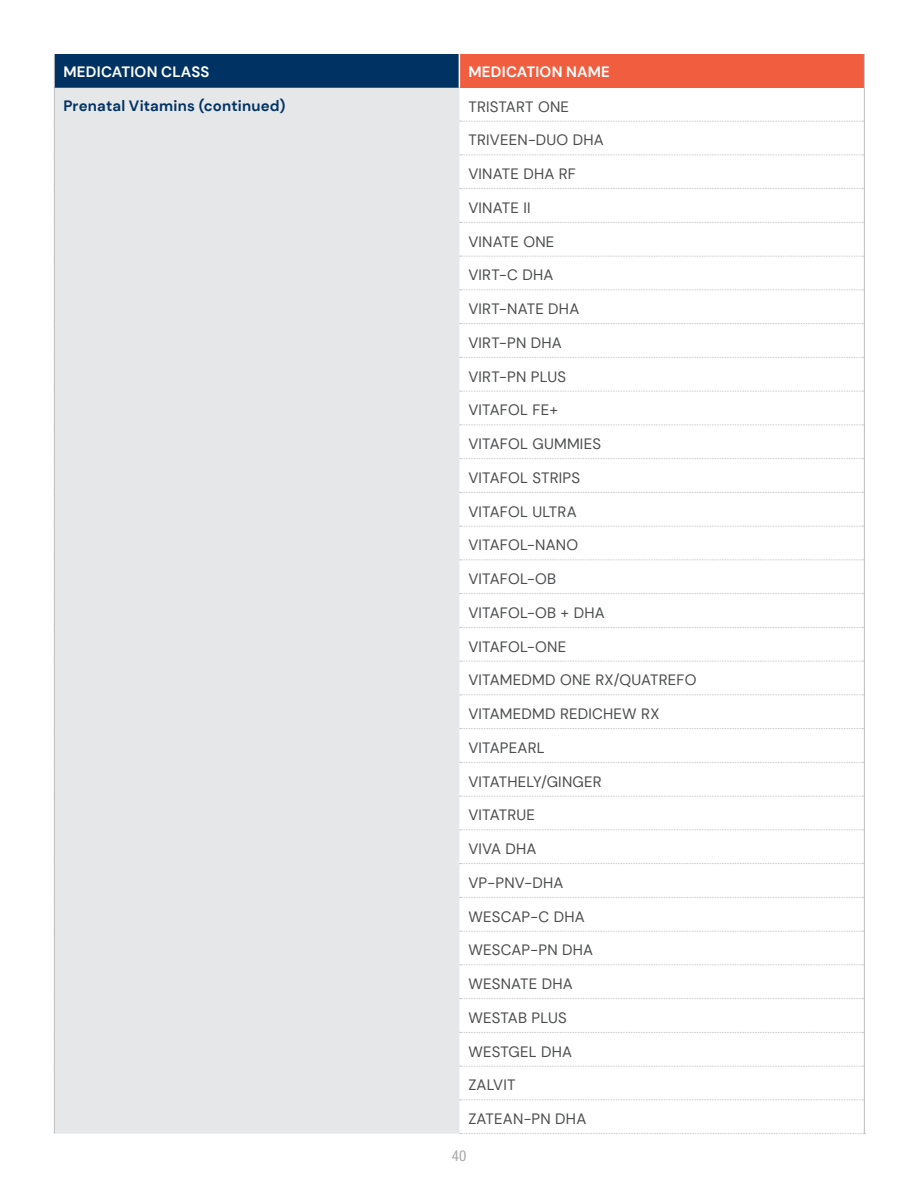
<style>
.page{position:relative;width:918px;height:1188px;background:#fff}
.page>*{position:absolute;margin:0;border:0;box-sizing:border-box;transform-origin:0 0}
.TLB_Body_CAPS{font:15px "DM Sans";letter-spacing:.015em;color:#4b4c4d}
.TBL_HD_10_12_100W{font:700 15px "DM Sans";letter-spacing:.015em;color:#fff}
.TLB_HD_10_12_3005{font:700 15px "DM Sans";letter-spacing:.015em;color:#003264}
.t1{font:condensed 15px "Helvetica Neue LT Std";color:#a9a8aa}
</style>
<div class="page">
<div style="left:54px;top:54px;width:405px;height:34px;background:#003264"></div>
<div style="left:459px;top:54px;width:405px;height:34px;background:#f15d3f"></div>
<div style="left:55px;top:88px;width:404px;height:1046px;background:#e6e7e9"></div>
<hr style="left:459px;top:54px;width:1px;height:34px;background:#fff">
<hr style="left:864px;top:88px;width:1px;height:33px;background:#bcbdc0">
<hr style="left:864px;top:121px;width:1px;height:34px;background:#bcbdc0">
<hr style="left:864px;top:155px;width:1px;height:34px;background:#bcbdc0">
<hr style="left:864px;top:189px;width:1px;height:33px;background:#bcbdc0">
<hr style="left:864px;top:222px;width:1px;height:34px;background:#bcbdc0">
<hr style="left:864px;top:256px;width:1px;height:34px;background:#bcbdc0">
<hr style="left:864px;top:290px;width:1px;height:34px;background:#bcbdc0">
<hr style="left:864px;top:324px;width:1px;height:33px;background:#bcbdc0">
<hr style="left:864px;top:357px;width:1px;height:34px;background:#bcbdc0">
<hr style="left:864px;top:391px;width:1px;height:34px;background:#bcbdc0">
<hr style="left:864px;top:425px;width:1px;height:34px;background:#bcbdc0">
<hr style="left:864px;top:459px;width:1px;height:33px;background:#bcbdc0">
<hr style="left:864px;top:492px;width:1px;height:34px;background:#bcbdc0">
<hr style="left:864px;top:526px;width:1px;height:34px;background:#bcbdc0">
<hr style="left:864px;top:560px;width:1px;height:34px;background:#bcbdc0">
<hr style="left:864px;top:594px;width:1px;height:33px;background:#bcbdc0">
<hr style="left:864px;top:627px;width:1px;height:34px;background:#bcbdc0">
<hr style="left:864px;top:661px;width:1px;height:34px;background:#bcbdc0">
<hr style="left:864px;top:695px;width:1px;height:34px;background:#bcbdc0">
<hr style="left:864px;top:729px;width:1px;height:33px;background:#bcbdc0">
<hr style="left:864px;top:762px;width:1px;height:34px;background:#bcbdc0">
<hr style="left:864px;top:796px;width:1px;height:34px;background:#bcbdc0">
<hr style="left:864px;top:830px;width:1px;height:34px;background:#bcbdc0">
<hr style="left:864px;top:864px;width:1px;height:33px;background:#bcbdc0">
<hr style="left:864px;top:897px;width:1px;height:34px;background:#bcbdc0">
<hr style="left:864px;top:931px;width:1px;height:34px;background:#bcbdc0">
<hr style="left:864px;top:965px;width:1px;height:34px;background:#bcbdc0">
<hr style="left:864px;top:999px;width:1px;height:33px;background:#bcbdc0">
<hr style="left:864px;top:1032px;width:1px;height:34px;background:#bcbdc0">
<hr style="left:864px;top:1066px;width:1px;height:34px;background:#bcbdc0">
<hr style="left:864px;top:1100px;width:1px;height:33px;background:#bcbdc0">
<hr style="left:54px;top:155px;width:1px;height:34px;background:#bcbdc0">
<hr style="left:54px;top:189px;width:1px;height:33px;background:#bcbdc0">
<hr style="left:54px;top:222px;width:1px;height:34px;background:#bcbdc0">
<hr style="left:54px;top:256px;width:1px;height:34px;background:#bcbdc0">
<hr style="left:54px;top:290px;width:1px;height:34px;background:#bcbdc0">
<hr style="left:54px;top:324px;width:1px;height:33px;background:#bcbdc0">
<hr style="left:54px;top:357px;width:1px;height:34px;background:#bcbdc0">
<hr style="left:54px;top:391px;width:1px;height:34px;background:#bcbdc0">
<hr style="left:54px;top:425px;width:1px;height:34px;background:#bcbdc0">
<hr style="left:54px;top:459px;width:1px;height:33px;background:#bcbdc0">
<hr style="left:54px;top:492px;width:1px;height:34px;background:#bcbdc0">
<hr style="left:54px;top:526px;width:1px;height:34px;background:#bcbdc0">
<hr style="left:54px;top:560px;width:1px;height:34px;background:#bcbdc0">
<hr style="left:54px;top:594px;width:1px;height:33px;background:#bcbdc0">
<hr style="left:54px;top:627px;width:1px;height:34px;background:#bcbdc0">
<hr style="left:54px;top:661px;width:1px;height:34px;background:#bcbdc0">
<hr style="left:54px;top:695px;width:1px;height:34px;background:#bcbdc0">
<hr style="left:54px;top:729px;width:1px;height:33px;background:#bcbdc0">
<hr style="left:54px;top:762px;width:1px;height:34px;background:#bcbdc0">
<hr style="left:54px;top:796px;width:1px;height:34px;background:#bcbdc0">
<hr style="left:54px;top:830px;width:1px;height:34px;background:#bcbdc0">
<hr style="left:54px;top:864px;width:1px;height:33px;background:#bcbdc0">
<hr style="left:54px;top:897px;width:1px;height:34px;background:#bcbdc0">
<hr style="left:54px;top:931px;width:1px;height:34px;background:#bcbdc0">
<hr style="left:54px;top:965px;width:1px;height:34px;background:#bcbdc0">
<hr style="left:54px;top:999px;width:1px;height:33px;background:#bcbdc0">
<hr style="left:54px;top:1032px;width:1px;height:34px;background:#bcbdc0">
<hr style="left:54px;top:1066px;width:1px;height:34px;background:#bcbdc0">
<hr style="left:54px;top:1100px;width:1px;height:34px;background:#bcbdc0">
<hr style="left:54px;top:54px;width:1px;height:34px;background:#bcbdc0">
<hr style="left:864px;top:54px;width:1px;height:34px;background:#bcbdc0">
<svg style="left:460px;top:121px;width:404px;height:1px"></svg>
<svg style="left:460px;top:154px;width:404px;height:1px"></svg>
<svg style="left:460px;top:188px;width:404px;height:1px"></svg>
<svg style="left:460px;top:222px;width:404px;height:1px"></svg>
<svg style="left:460px;top:256px;width:404px;height:1px"></svg>
<svg style="left:460px;top:290px;width:404px;height:1px"></svg>
<svg style="left:460px;top:323px;width:404px;height:1px"></svg>
<svg style="left:460px;top:357px;width:404px;height:1px"></svg>
<svg style="left:460px;top:391px;width:404px;height:1px"></svg>
<svg style="left:460px;top:424px;width:404px;height:1px"></svg>
<svg style="left:460px;top:458px;width:404px;height:1px"></svg>
<svg style="left:460px;top:492px;width:404px;height:1px"></svg>
<svg style="left:460px;top:526px;width:404px;height:1px"></svg>
<svg style="left:460px;top:560px;width:404px;height:1px"></svg>
<svg style="left:460px;top:593px;width:404px;height:1px"></svg>
<svg style="left:460px;top:627px;width:404px;height:1px"></svg>
<svg style="left:460px;top:661px;width:404px;height:1px"></svg>
<svg style="left:460px;top:694px;width:404px;height:1px"></svg>
<svg style="left:460px;top:728px;width:404px;height:1px"></svg>
<svg style="left:460px;top:762px;width:404px;height:1px"></svg>
<svg style="left:460px;top:796px;width:404px;height:1px"></svg>
<svg style="left:460px;top:830px;width:404px;height:1px"></svg>
<svg style="left:460px;top:863px;width:404px;height:1px"></svg>
<svg style="left:460px;top:897px;width:404px;height:1px"></svg>
<svg style="left:460px;top:931px;width:404px;height:1px"></svg>
<svg style="left:460px;top:964px;width:404px;height:1px"></svg>
<svg style="left:460px;top:998px;width:404px;height:1px"></svg>
<svg style="left:460px;top:1032px;width:404px;height:1px"></svg>
<svg style="left:460px;top:1066px;width:404px;height:1px"></svg>
<svg style="left:460px;top:1100px;width:404px;height:1px"></svg>
<svg style="left:460px;top:1133px;width:405px;height:1px"></svg>
<hr style="left:54px;top:88px;width:1px;height:33px;background:#bcbdc0">
<hr style="left:54px;top:121px;width:1px;height:34px;background:#bcbdc0">
<p class="TBL_HD_10_12_100W" style="left:63px;top:62px;width:148px">MEDICATION CLASS</p>
<p class="TBL_HD_10_12_100W" style="left:468px;top:62px;width:143px">MEDICATION NAME</p>
<p class="TLB_HD_10_12_3005" style="left:63px;top:97px;width:224px">Prenatal Vitamins (continued)</p>
<p class="TLB_Body_CAPS" style="left:468px;top:97px;width:102px">TRISTART ONE</p>
<p class="TLB_Body_CAPS" style="left:468px;top:131px;width:137px">TRIVEEN-DUO DHA</p>
<p class="TLB_Body_CAPS" style="left:468px;top:165px;width:109px">VINATE DHA RF</p>
<p class="TLB_Body_CAPS" style="left:468px;top:198px;width:64px">VINATE II</p>
<p class="TLB_Body_CAPS" style="left:468px;top:232px;width:88px">VINATE ONE</p>
<p class="TLB_Body_CAPS" style="left:468px;top:266px;width:87px">VIRT-C DHA</p>
<p class="TLB_Body_CAPS" style="left:468px;top:300px;width:112px">VIRT-NATE DHA</p>
<p class="TLB_Body_CAPS" style="left:468px;top:333px;width:95px">VIRT-PN DHA</p>
<p class="TLB_Body_CAPS" style="left:468px;top:367px;width:99px">VIRT-PN PLUS</p>
<p class="TLB_Body_CAPS" style="left:468px;top:401px;width:91px">VITAFOL FE+</p>
<p class="TLB_Body_CAPS" style="left:468px;top:435px;width:134px">VITAFOL GUMMIES</p>
<p class="TLB_Body_CAPS" style="left:468px;top:468px;width:113px">VITAFOL STRIPS</p>
<p class="TLB_Body_CAPS" style="left:468px;top:502px;width:110px">VITAFOL ULTRA</p>
<p class="TLB_Body_CAPS" style="left:468px;top:536px;width:111px">VITAFOL-NANO</p>
<p class="TLB_Body_CAPS" style="left:468px;top:570px;width:89px">VITAFOL-OB</p>
<p class="TLB_Body_CAPS" style="left:468px;top:603px;width:138px">VITAFOL-OB + DHA</p>
<p class="TLB_Body_CAPS" style="left:468px;top:637px;width:99px">VITAFOL-ONE</p>
<p class="TLB_Body_CAPS" style="left:468px;top:671px;width:230px">VITAMEDMD ONE RX/QUATREFO</p>
<p class="TLB_Body_CAPS" style="left:468px;top:705px;width:193px">VITAMEDMD REDICHEW RX</p>
<p class="TLB_Body_CAPS" style="left:468px;top:738px;width:78px">VITAPEARL</p>
<p class="TLB_Body_CAPS" style="left:468px;top:772px;width:135px">VITATHELY/GINGER</p>
<p class="TLB_Body_CAPS" style="left:468px;top:806px;width:68px">VITATRUE</p>
<p class="TLB_Body_CAPS" style="left:468px;top:840px;width:70px">VIVA DHA</p>
<p class="TLB_Body_CAPS" style="left:468px;top:873px;width:97px">VP-PNV-DHA</p>
<p class="TLB_Body_CAPS" style="left:468px;top:907px;width:118px">WESCAP-C DHA</p>
<p class="TLB_Body_CAPS" style="left:468px;top:941px;width:126px">WESCAP-PN DHA</p>
<p class="TLB_Body_CAPS" style="left:468px;top:975px;width:106px">WESNATE DHA</p>
<p class="TLB_Body_CAPS" style="left:468px;top:1008px;width:100px">WESTAB PLUS</p>
<p class="TLB_Body_CAPS" style="left:468px;top:1042px;width:105px">WESTGEL DHA</p>
<p class="TLB_Body_CAPS" style="left:468px;top:1076px;width:49px">ZALVIT</p>
<p class="TLB_Body_CAPS" style="left:468px;top:1110px;width:119px">ZATEAN-PN DHA</p>
<p class="t1" style="left:452px;top:1147px;width:16px">40</p>
</div>
